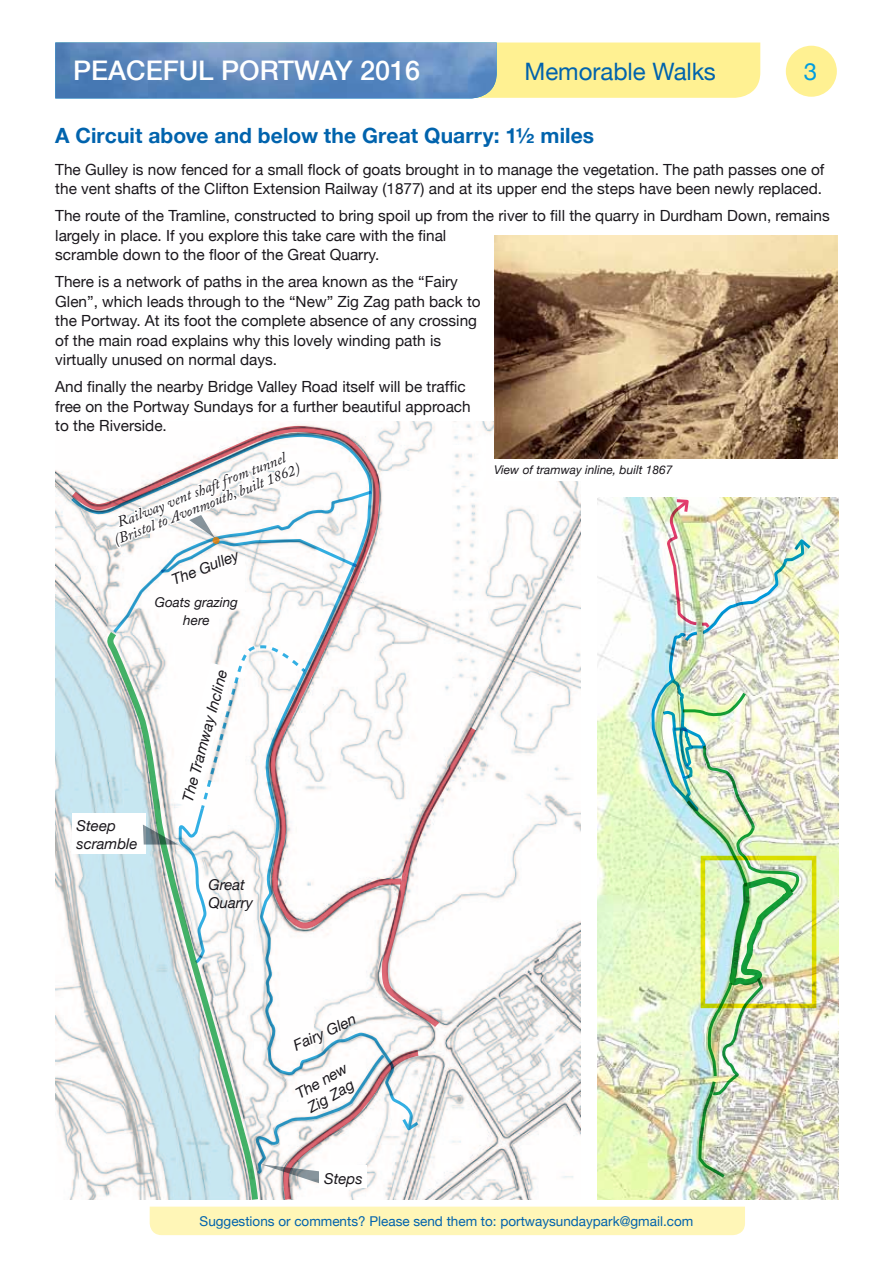
<style>
.page{position:relative;width:893px;height:1263px;background:#fff}
.page>*{position:absolute;margin:0;border:0;box-sizing:border-box;transform-origin:0 0}
.t1{font:500 27px "Helvetica Neue";color:#fff}
.t2{font:24px "Helvetica Neue";letter-spacing:-.005em;color:#0063ad}
.t3{font:24px "Helvetica Neue";color:#009ee0}
.t4{font:700 21px "Helvetica Neue";letter-spacing:.005em;color:#0063ad}
.t5{font:15.3px/19.5px "Helvetica Neue";color:#1a171c}
.t6{font:italic 15px/18px "Helvetica Neue";color:#1a171c}
.t7{font:italic 15px/15px "Adobe Caslon Pro";color:#1a171c;text-align:center}
.t8{font:13.5px "Helvetica Neue";color:#0063ad}
.t9{font:italic 13.5px/18px "Helvetica Neue";color:#1a171c;text-align:center}
.t10{font:italic 12px "Helvetica Neue";color:#1a171c}
</style>
<div class="page">
<img style="left:55px;top:470px;width:51px;height:729px">
<img style="left:818px;top:497px;width:21px;height:702px">
<svg style="left:70px;top:470px;width:42px;height:662px"></svg>
<svg style="left:106px;top:630px;width:6px;height:567px"></svg>
<div style="left:72px;top:813px;width:73px;height:40px;background:#fff"></div>
<img style="left:494px;top:236px;width:343px;height:222px">
<div style="left:497px;top:43px;width:263px;height:55px;background:#fff192"></div>
<img style="left:55px;top:43px;width:442px;height:55px">
<img style="left:112px;top:335px;width:706px;height:900px">
<div style="left:786px;top:46px;width:51px;height:51px;background:#fff192;border-radius:50%"></div>
<h1 class="t1" style="left:73px;top:49px;width:348px">PEACEFUL PORTWAY 2016</h1>
<h2 class="t2" style="left:524px;top:57px;width:193px">Memorable Walks</h2>
<h2 class="t3" style="left:804px;top:57px;width:15px">3</h2>
<h3 class="t4" style="left:55px;top:122px;width:540px">A Circuit above and below the Great Quarry: 1½ miles</h3>
<p class="t5" style="left:55px;top:159px;width:771px">The Gulley is now fenced for a small flock of goats brought in to manage the vegetation. The path passes one of the vent shafts of the Clifton Extension Railway (1877) and at its upper end the steps have been newly replaced.</p>
<p class="t5" style="left:55px;top:206px;width:776px">The route of the Tramline, constructed to bring spoil up from the river to fill the quarry in Durdham Down, remains largely in place. If you explore this take care with the final<br>scramble down to the floor of the Great Quarry.</p>
<p class="t5" style="left:55px;top:272px;width:427px">There is a network of paths in the area known as the “Fairy Glen”, which leads through to the “New” Zig Zag path back to the Portway. At its foot the complete absence of any crossing of the main road explains why this lovely winding path is virtually unused on normal days.</p>
<p class="t5" style="left:55px;top:377px;width:417px">And finally the nearby Bridge Valley Road itself will be traffic free on the Portway Sundays for a further beautiful approach to the Riverside.</p>
<p class="t7" style="left:106px;top:518px;width:201px;rotate:-21deg">Railway vent shaft from tunnel (Bristol to Avonmouth, built 1862)</p>
<p class="t6" style="left:169px;top:572px;width:72px;rotate:-22deg">The Gulley</p>
<p class="t9" style="left:155px;top:593px;width:84px">Goats grazing here</p>
<p class="t6" style="left:77px;top:817px;width:63px">Steep scramble</p>
<p class="t6" style="left:178px;top:799px;width:137px;rotate:-75deg">The Tramway Incline</p>
<p class="t6" style="left:208px;top:876px;width:46px">Great<br>Quarry</p>
<p class="t6" style="left:290px;top:1038px;width:69px;rotate:-25deg">Fairy Glen</p>
<p class="t6" style="left:293px;top:1087px;width:58px;rotate:-30deg">The new<br>Zig Zag</p>
<p class="t6" style="left:324px;top:1169px;width:40px">Steps</p>
<p class="t10" style="left:494px;top:462px;width:180px">View of tramway inline, built 1867</p>
<p class="t8" style="left:200px;top:1213px;width:495px">Suggestions or comments? Please send them to: portwaysundaypark@gmail.com</p>
</div>
